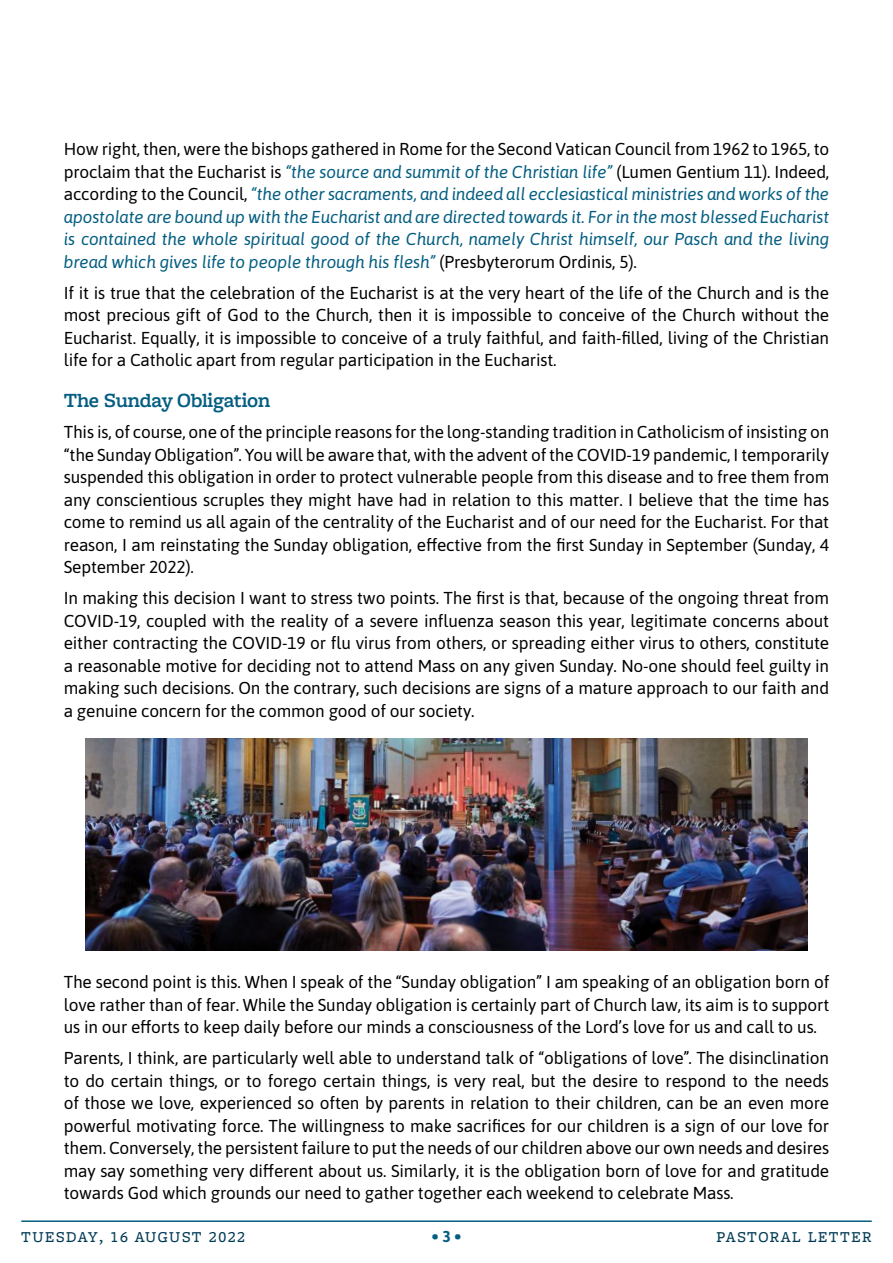
<style>
.page{position:relative;width:893px;height:1263px;background:#fff}
.page>*{position:absolute;margin:0;border:0;box-sizing:border-box;transform-origin:0 0}
.t1{font:600 21px "Freight Macro Pro";letter-spacing:-.01em;color:#045e81}
.t2{font:17.25px/22.5px "Asap";letter-spacing:-.01em;color:#000;text-align:justify}
.t3{font:italic 17.25px/22.5px "Asap";letter-spacing:-.01em;color:#045e81;text-align:justify}
.t4{font:500 15.75px "Freight Macro Pro";letter-spacing:.1em;color:#003a54}
.t5{font:900 15.75px "Work Sans";color:#045e81}
.s1{font-style:normal;color:#000}
.s2{font-family:"Asap";font-weight:700}
</style>
<div class="page">
<hr style="left:21px;top:1220px;width:851px;height:2px;background:#045e81">
<img style="left:85px;top:738px;width:723px;height:213px">
<p class="t3" style="left:64px;top:137px;width:767px"><span class="s1">How right, then, were the bishops gathered in Rome for the Second Vatican Council from 1962 to 1965, to proclaim that the Eucharist is</span> “the source and summit of the Christian life” <span class="s1">(Lumen Gentium 11). Indeed, according to the Council,</span> “the other sacraments, and indeed all ecclesiastical ministries and works of the apostolate are bound up with the Eucharist and are directed towards it. For in the most blessed Eucharist is contained the whole spiritual good of the Church, namely Christ himself, our Pasch and the living bread which gives life to people through his flesh” <span class="s1">(Presbyterorum Ordinis, 5).</span></p>
<p class="t2" style="left:64px;top:280px;width:767px">If it is true that the celebration of the Eucharist is at the very heart of the life of the Church and is the most precious gift of God to the Church, then it is impossible to conceive of the Church without the Eucharist. Equally, it is impossible to conceive of a truly faithful, and faith-filled, living of the Christian life for a Catholic apart from regular participation in the Eucharist.</p>
<p class="t1" style="left:64px;top:386px;width:208px">The Sunday Obligation</p>
<p class="t2" style="left:64px;top:420px;width:767px">This is, of course, one of the principle reasons for the long-standing tradition in Catholicism of insisting on “the Sunday Obligation”. You will be aware that, with the advent of the COVID-19 pandemic, I temporarily suspended this obligation in order to protect vulnerable people from this disease and to free them from any conscientious scruples they might have had in relation to this matter. I believe that the time has come to remind us all again of the centrality of the Eucharist and of our need for the Eucharist. For that reason, I am reinstating the Sunday obligation, effective from the first Sunday in September (Sunday, 4<br>September 2022).</p>
<p class="t2" style="left:64px;top:586px;width:767px">In making this decision I want to stress two points. The first is that, because of the ongoing threat from COVID-19, coupled with the reality of a severe influenza season this year, legitimate concerns about either contracting the COVID-19 or flu virus from others, or spreading either virus to others, constitute a reasonable motive for deciding not to attend Mass on any given Sunday. No-one should feel guilty in making such decisions. On the contrary, such decisions are signs of a mature approach to our faith and a genuine concern for the common good of our society.</p>
<p class="t2" style="left:64px;top:970px;width:767px">The second point is this. When I speak of the “Sunday obligation” I am speaking of an obligation born of love rather than of fear. While the Sunday obligation is certainly part of Church law, its aim is to support us in our efforts to keep daily before our minds a consciousness of the Lord’s love for us and call to us.</p>
<p class="t2" style="left:64px;top:1046px;width:767px">Parents, I think, are particularly well able to understand talk of “obligations of love”. The disinclination to do certain things, or to forego certain things, is very real, but the desire to respond to the needs of those we love, experienced so often by parents in relation to their children, can be an even more powerful motivating force. The willingness to make sacrifices for our children is a sign of our love for them. Conversely, the persistent failure to put the needs of our children above our own needs and desires may say something very different about us. Similarly, it is the obligation born of love for and gratitude towards God which grounds our need to gather together each weekend to celebrate Mass.</p>
<p class="t4" style="left:21px;top:1226px;width:225px">TUESDAY, 16 AUGUST 2022</p>
<p class="t5" style="left:432px;top:1224px;width:31px">• <span class="s2">3</span> •</p>
<p class="t4" style="left:716px;top:1226px;width:157px">PASTORAL LETTER</p>
</div>
